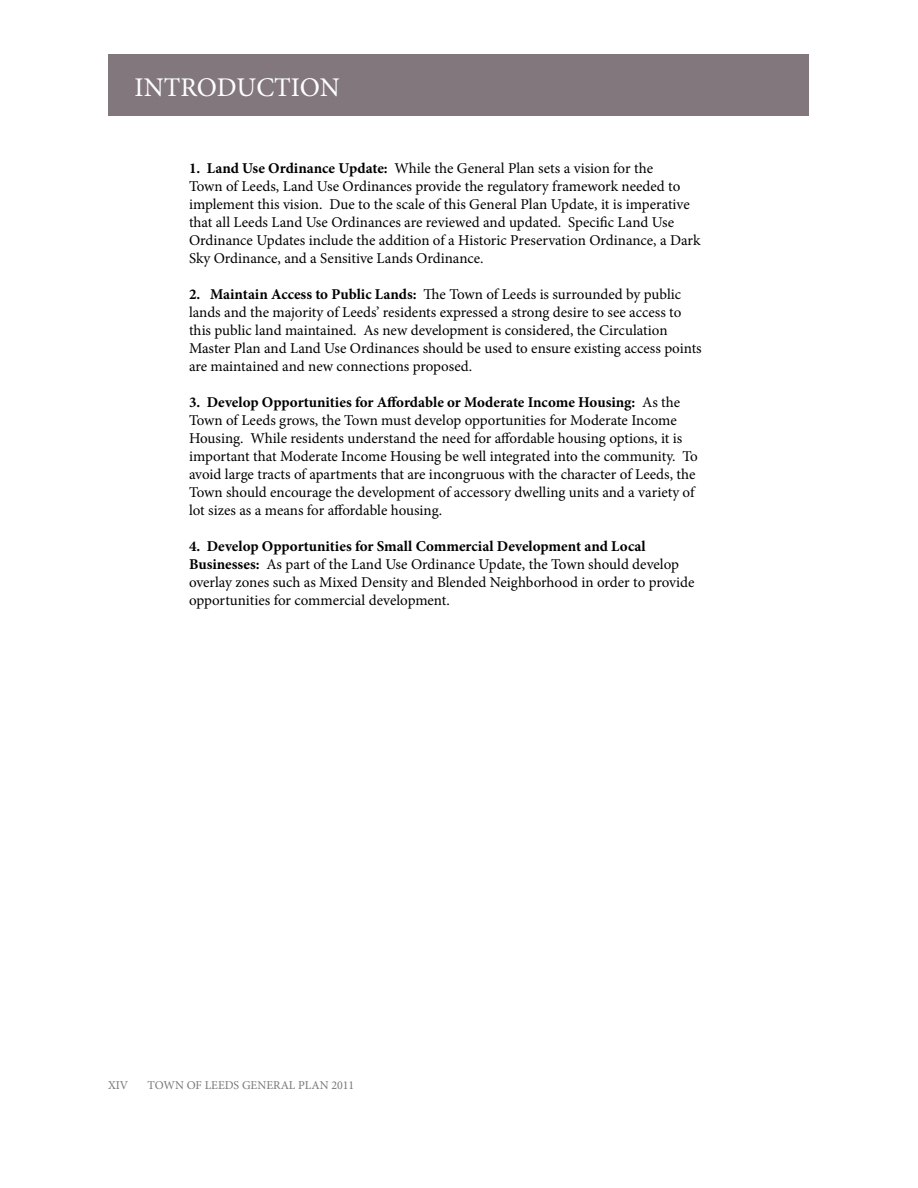
<style>
.page{position:relative;width:918px;height:1188px;background:#fff}
.page>*{position:absolute;margin:0;border:0;box-sizing:border-box;transform-origin:0 0}
.t1{font:27px "Minion Pro";color:#fff}
.t2{font:15px/18px "Minion Pro";letter-spacing:-.005em;color:#000}
.t3{font:12px "Minion Pro";color:#77787b}
.s1{font-weight:700}
</style>
<div class="page">
<div style="left:108px;top:55px;width:701px;height:61px;background:#82777d"></div>
<h1 class="t1" style="left:134px;top:69px;width:207px">INTRODUCTION</h1>
<p class="t2" style="left:189px;top:159px;width:513px"><span class="s1">1. Land Use Ordinance Update:</span> While the General Plan sets a vision for the<br>Town of Leeds, Land Use Ordinances provide the regulatory framework needed to implement this vision. Due to the scale of this General Plan Update, it is imperative that all Leeds Land Use Ordinances are reviewed and updated. Specific Land Use Ordinance Updates include the addition of a Historic Preservation Ordinance, a Dark Sky Ordinance, and a Sensitive Lands Ordinance.</p>
<p class="t2" style="left:189px;top:285px;width:514px"><span class="s1">2. Maintain Access to Public Lands:</span> The Town of Leeds is surrounded by public lands and the majority of Leeds’ residents expressed a strong desire to see access to this public land maintained. As new development is considered, the Circulation Master Plan and Land Use Ordinances should be used to ensure existing access points are maintained and new connections proposed.</p>
<p class="t2" style="left:189px;top:393px;width:510px"><span class="s1">3. Develop Opportunities for Affordable or Moderate Income Housing:</span> As the Town of Leeds grows, the Town must develop opportunities for Moderate Income Housing. While residents understand the need for affordable housing options, it is important that Moderate Income Housing be well integrated into the community. To avoid large tracts of apartments that are incongruous with the character of Leeds, the Town should encourage the development of accessory dwelling units and a variety of lot sizes as a means for affordable housing.</p>
<p class="t2" style="left:189px;top:537px;width:507px"><span class="s1">4. Develop Opportunities for Small Commercial Development and Local Businesses:</span> As part of the Land Use Ordinance Update, the Town should develop overlay zones such as Mixed Density and Blended Neighborhood in order to provide opportunities for commercial development.</p>
<p class="t3" style="left:108px;top:1078px;width:22px">XIV</p>
<p class="t3" style="left:147px;top:1078px;width:208px">TOWN OF LEEDS GENERAL PLAN 2011</p>
</div>
